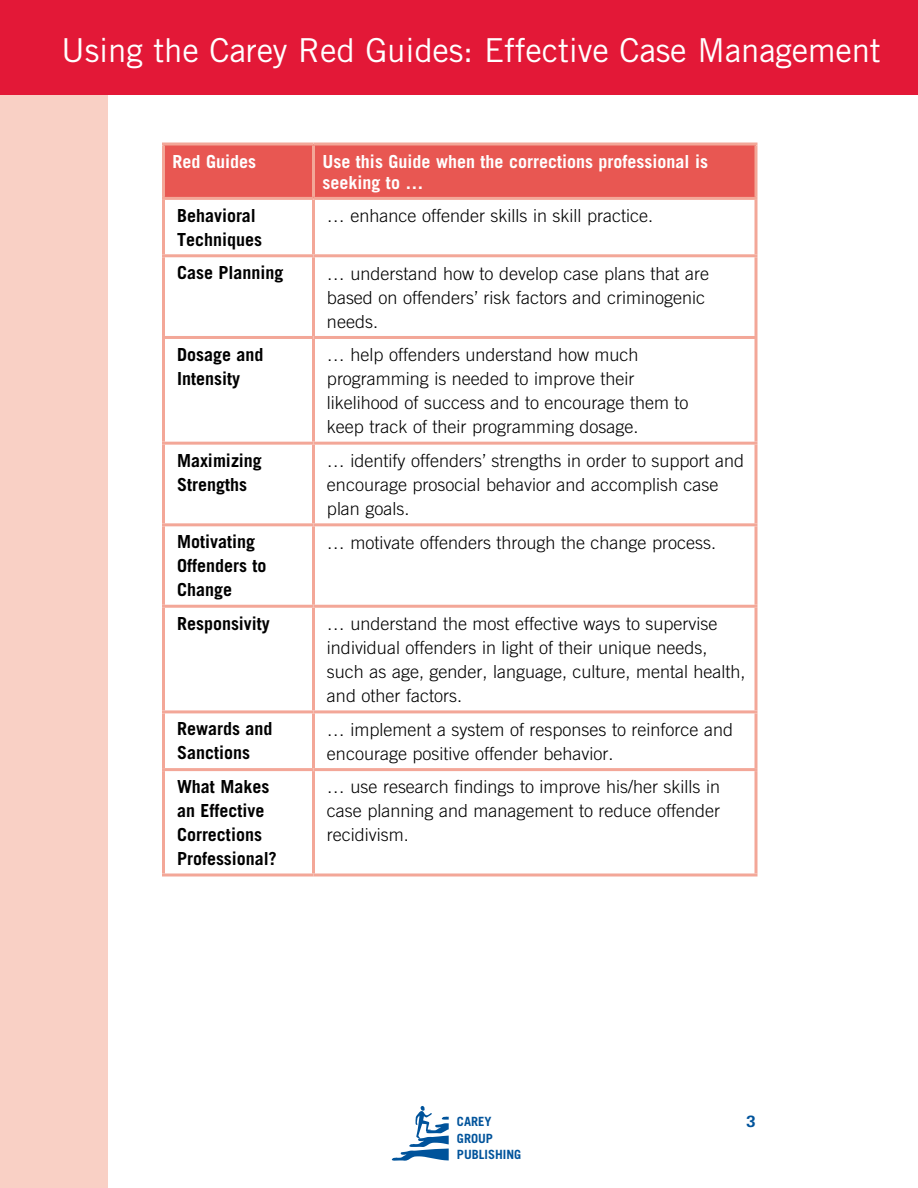
<style>
.page{position:relative;width:918px;height:1188px;background:#fff}
.page>*{position:absolute;margin:0;border:0;box-sizing:border-box;transform-origin:0 0}
.t1{font:33px "Trade Gothic";letter-spacing:-.005em;color:#fff}
.t2{font:300 18px/24px "Trade Gothic";color:#000}
.t3{font:700 18px/24px "Trade Gothic";color:#000}
.t4{font:700 18px/21px "Trade Gothic";color:#fff}
.t5{font:700 17.25px "Serifa";color:#00539b}
.t6{font:700 12.75px/16.5px "Trade Gothic";color:#00539b}
</style>
<div class="page">
<div style="left:0;top:0;width:108px;height:1188px;background:#f9d0c5"></div>
<svg style="left:391px;top:1106px;width:58px;height:55px"></svg>
<div style="left:0;top:0;width:918px;height:94px;background:#e31837"></div>
<div style="left:165px;top:146px;width:589px;height:51px;background:#e85752"></div>
<hr style="left:312px;top:145px;width:3px;height:52px;background:#f3a798">
<hr style="left:162px;top:254px;width:152px;height:3px;background:#f3a798">
<hr style="left:314px;top:254px;width:444px;height:3px;background:#f3a798">
<hr style="left:162px;top:336px;width:152px;height:3px;background:#f3a798">
<hr style="left:314px;top:336px;width:444px;height:3px;background:#f3a798">
<hr style="left:162px;top:442px;width:152px;height:3px;background:#f3a798">
<hr style="left:314px;top:442px;width:444px;height:3px;background:#f3a798">
<hr style="left:162px;top:523px;width:152px;height:3px;background:#f3a798">
<hr style="left:314px;top:523px;width:444px;height:3px;background:#f3a798">
<hr style="left:162px;top:605px;width:152px;height:3px;background:#f3a798">
<hr style="left:314px;top:605px;width:444px;height:3px;background:#f3a798">
<hr style="left:162px;top:710px;width:152px;height:3px;background:#f3a798">
<hr style="left:314px;top:710px;width:444px;height:3px;background:#f3a798">
<hr style="left:162px;top:768px;width:152px;height:3px;background:#f3a798">
<hr style="left:314px;top:768px;width:444px;height:3px;background:#f3a798">
<svg style="left:162px;top:142px;width:152px;height:4px"></svg>
<hr style="left:162px;top:145px;width:3px;height:52px;background:#f3a798">
<svg style="left:314px;top:142px;width:444px;height:4px;background:#f2a79c"></svg>
<svg style="left:754px;top:145px;width:4px;height:52px"></svg>
<hr style="left:314px;top:197px;width:444px;height:3px;background:#f3a798">
<svg style="left:754px;top:200px;width:4px;height:54px"></svg>
<svg style="left:754px;top:257px;width:4px;height:79px"></svg>
<svg style="left:754px;top:339px;width:4px;height:103px"></svg>
<svg style="left:754px;top:445px;width:4px;height:78px"></svg>
<svg style="left:754px;top:526px;width:4px;height:79px"></svg>
<svg style="left:754px;top:608px;width:4px;height:102px"></svg>
<svg style="left:754px;top:713px;width:4px;height:55px"></svg>
<svg style="left:754px;top:771px;width:4px;height:103px"></svg>
<hr style="left:314px;top:874px;width:444px;height:3px;background:#f3a798">
<hr style="left:162px;top:197px;width:152px;height:3px;background:#f3a798">
<hr style="left:162px;top:200px;width:3px;height:54px;background:#f3a798">
<hr style="left:312px;top:200px;width:3px;height:54px;background:#f3a798">
<hr style="left:162px;top:257px;width:3px;height:79px;background:#f3a798">
<hr style="left:312px;top:257px;width:3px;height:79px;background:#f3a798">
<hr style="left:162px;top:339px;width:3px;height:103px;background:#f3a798">
<hr style="left:312px;top:339px;width:3px;height:103px;background:#f3a798">
<hr style="left:162px;top:445px;width:3px;height:78px;background:#f3a798">
<hr style="left:312px;top:445px;width:3px;height:78px;background:#f3a798">
<hr style="left:162px;top:526px;width:3px;height:79px;background:#f3a798">
<hr style="left:312px;top:526px;width:3px;height:79px;background:#f3a798">
<hr style="left:162px;top:608px;width:3px;height:102px;background:#f3a798">
<hr style="left:312px;top:608px;width:3px;height:102px;background:#f3a798">
<hr style="left:162px;top:713px;width:3px;height:55px;background:#f3a798">
<hr style="left:312px;top:713px;width:3px;height:55px;background:#f3a798">
<hr style="left:162px;top:771px;width:3px;height:103px;background:#f3a798">
<hr style="left:312px;top:771px;width:3px;height:103px;background:#f3a798">
<hr style="left:162px;top:874px;width:152px;height:3px;background:#f3a798">
<h1 class="t1" style="left:61px;top:30px;width:821px">Using the Carey Red Guides: Effective Case Management</h1>
<p class="t4" style="left:172px;top:150px;width:85px">Red Guides</p>
<p class="t4" style="left:322px;top:150px;width:387px">Use this Guide when the corrections professional is seeking to …</p>
<p class="t3" style="left:177px;top:203px;width:86px">Behavioral<br>Techniques</p>
<p class="t2" style="left:327px;top:204px;width:328px">… enhance offender skills in skill practice.</p>
<p class="t3" style="left:177px;top:261px;width:108px">Case Planning</p>
<p class="t2" style="left:327px;top:261px;width:384px">… understand how to develop case plans that are based on offenders’ risk factors and criminogenic needs.</p>
<p class="t3" style="left:177px;top:342px;width:88px">Dosage and<br>Intensity</p>
<p class="t2" style="left:327px;top:343px;width:363px">… help offenders understand how much programming is needed to improve their likelihood of success and to encourage them to keep track of their programming dosage.</p>
<p class="t3" style="left:177px;top:448px;width:86px">Maximizing<br>Strengths</p>
<p class="t2" style="left:327px;top:448px;width:419px">… identify offenders’ strengths in order to support and encourage prosocial behavior and accomplish case plan goals.</p>
<p class="t3" style="left:177px;top:530px;width:91px">Motivating<br>Offenders to<br>Change</p>
<p class="t2" style="left:327px;top:530px;width:391px">… motivate offenders through the change process.</p>
<p class="t3" style="left:177px;top:611px;width:94px">Responsivity</p>
<p class="t2" style="left:327px;top:611px;width:420px">… understand the most effective ways to supervise individual offenders in light of their unique needs, such as age, gender, language, culture, mental health, and other factors.</p>
<p class="t3" style="left:177px;top:717px;width:97px">Rewards and<br>Sanctions</p>
<p class="t2" style="left:327px;top:717px;width:408px">… implement a system of responses to reinforce and encourage positive offender behavior.</p>
<p class="t3" style="left:177px;top:774px;width:101px">What Makes an Effective<br>Corrections<br>Professional?</p>
<p class="t2" style="left:327px;top:775px;width:395px;text-align:justify">… use research findings to improve his/her skills in case planning and management to reduce offender recidivism.</p>
<p class="t6" style="left:457px;top:1113px;width:36px">CAREY</p>
<p class="t5" style="left:746px;top:1111px;width:11px">3</p>
<p class="t6" style="left:457px;top:1130px;width:66px">GROUP<br>PUBLISHING</p>
</div>
